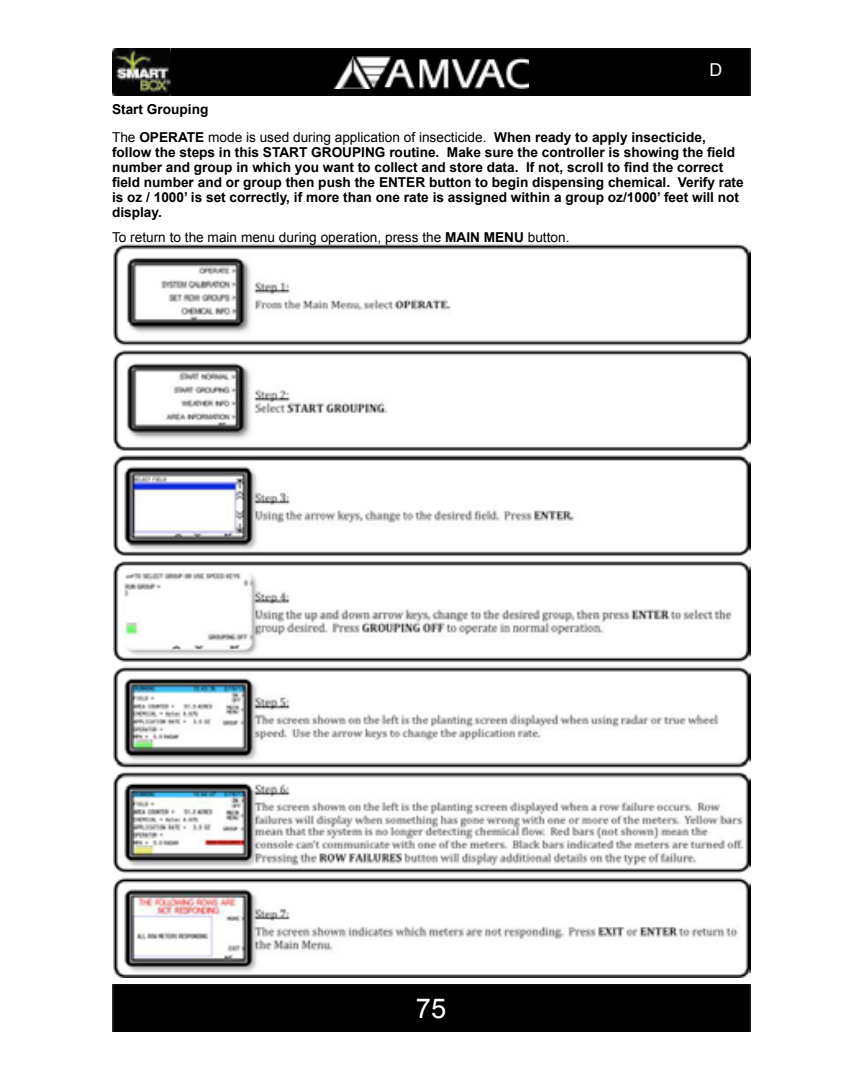
<style>
.page{position:relative;width:864px;height:1080px;background:#fff}
.page>*{position:absolute;margin:0;border:0;box-sizing:border-box;transform-origin:0 0}
.t1{font:27.3px "Arial";color:#fff}
.t2{font:17.7px "Arial";color:#fff}
.t3{font:700 13.65px/15px "Arial";color:#000}
.t4{font:13.65px "Arial";color:#000}
.s1{font-weight:400}
.s2{font-weight:700}
</style>
<div class="page">
<div style="left:113px;top:984px;width:638px;height:48px;background:#000"></div>
<div style="left:171px;top:49px;width:580px;height:47px;background:#000"></div>
<img style="left:113px;top:49px;width:58px;height:47px">
<img style="left:335px;top:57px;width:194px;height:31px">
<img style="left:114px;top:244px;width:637px;height:734px">
<p class="t2" style="left:710px;top:58px;width:14px">D</p>
<p class="t3" style="left:112px;top:95px;width:595px;line-height:28.7px">Start Grouping<br><span class="s1">The</span> OPERATE <span class="s1">mode is used during application of insecticide.</span> When ready to apply insecticide,</p>
<p class="t3" style="left:112px;top:146px;width:633px">follow the steps in this START GROUPING routine. Make sure the controller is showing the field number and group in which you want to collect and store data. If not, scroll to find the correct field number and or group then push the ENTER button to begin dispensing chemical. Verify rate is oz / 1000’ is set correctly, if more than one rate is assigned within a group oz/1000’ feet will not display.</p>
<p class="t4" style="left:112px;top:228px;width:459px">To return to the main menu during operation, press the <span class="s2">MAIN MENU</span> button.</p>
<h1 class="t1" style="left:416px;top:991px;width:32px">75</h1>
</div>
